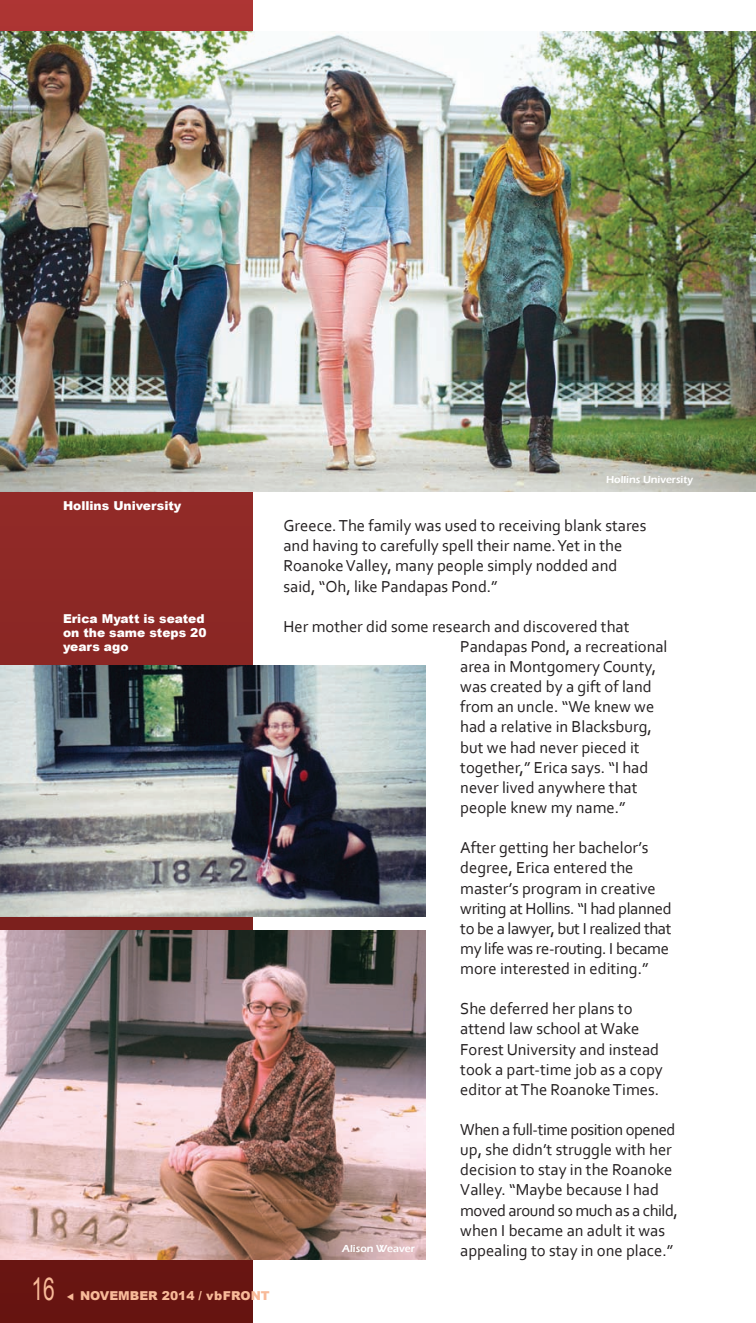
<style>
.page{position:relative;width:756px;height:1323px;background:#fff}
.page>*{position:absolute;margin:0;border:0;box-sizing:border-box;transform-origin:0 0}
.t1{font:31.5px "Arial";color:#f8ba99;scale:.67 1}
.t2{font:16.62px/20.1px "Corbel";color:#231f20}
.t3{font:900 12.25px/14px "Arial";color:#fff}
.t4{font:900 12.25px "Arial";color:#f8ba99}
.t5{font:600 10.5px "Eras ITC";color:#fff}
</style>
<div class="page">
<svg style="left:0;top:0;width:252px;height:1323px;background:#872523"></svg>
<img style="left:0;top:32px;width:756px;height:460px">
<img style="left:0;top:666px;width:425px;height:251px">
<img style="left:0;top:931px;width:425px;height:329px">
<p class="t3" style="left:63px;top:498px;width:120px">Hollins University</p>
<p class="t3" style="left:63px;top:611px;width:145px">Erica Myatt is seated on the same steps 20 years ago</p>
<h1 class="t1" style="left:32px;top:1272px;width:36px">16</h1>
<p class="t4" style="left:67px;top:1287px;width:205px">▼ NOVEMBER 2014 / vbFRONT</p>
<p class="t5" style="left:606px;top:474px;width:88px">Hollins University</p>
<p class="t2" style="left:284px;top:517px;width:365px">Greece. The family was used to receiving blank stares and having to carefully spell their name. Yet in the Roanoke Valley, many people simply nodded and said, “Oh, like Pandapas Pond.”</p>
<p class="t2" style="left:460px;top:618px;width:209px;text-indent:-177px">Her mother did some research and discovered that<br>Pandapas Pond, a recreational area in Montgomery County, was created by a gift of land from an uncle. “We knew we had a relative in Blacksburg, but we had never pieced it together,” Erica says. “I had never lived anywhere that people knew my name.”</p>
<p class="t2" style="left:460px;top:839px;width:213px">After getting her bachelor’s degree, Erica entered the master’s program in creative writing at Hollins. “I had planned to be a lawyer, but I realized that my life was re-routing. I became more interested in editing.”</p>
<p class="t2" style="left:460px;top:1000px;width:204px">She deferred her plans to attend law school at Wake<br>Forest University and instead took a part-time job as a copy editor at The Roanoke Times.</p>
<p class="t2" style="left:460px;top:1121px;width:219px">When a full-time position opened up, she didn’t struggle with her decision to stay in the Roanoke<br>Valley. “Maybe because I had moved around so much as a child, when I became an adult it was appealing to stay in one place.”</p>
<p class="t5" style="left:342px;top:1243px;width:74px">Alison Weaver</p>
</div>
